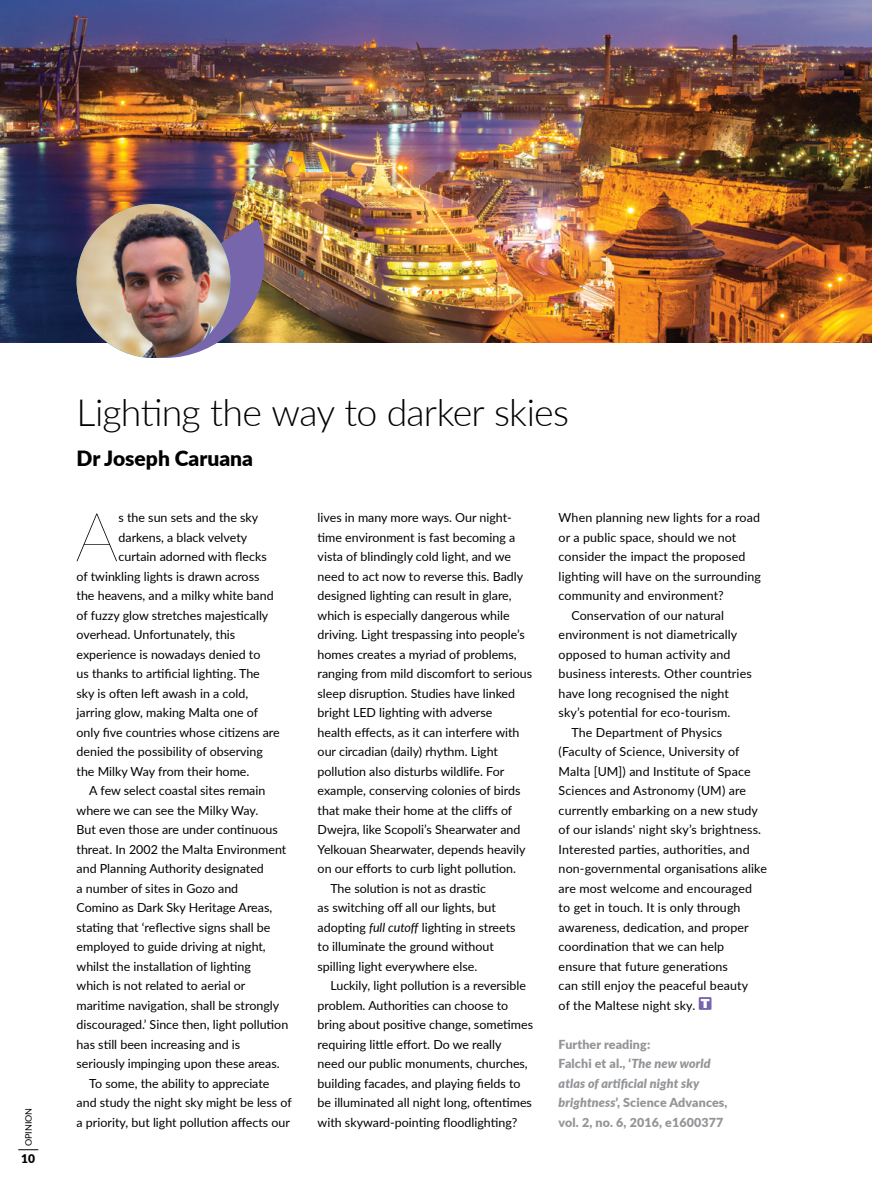
<style>
.page{position:relative;width:872px;height:1191px;background:#fff}
.page>*{position:absolute;margin:0;border:0;box-sizing:border-box;transform-origin:0 0}
.t1{font:100 68.1px "Lato";color:#000}
.t2{font:300 37.5px "Lato";letter-spacing:-.02em;color:#000}
.t3{font:900 21px "Lato";color:#000}
.t4{font:12.45px "Lato";color:#000}
.t5{font:900 12.45px/19.5px "Lato";letter-spacing:.01em;color:#939598}
.t6{font:900 12px "Lato";color:#000}
.t7{font:9px "Lato";color:#000}
.s1{font-style:italic}
</style>
<div class="page">
<img style="left:0;top:0;width:872px;height:342px">
<svg style="left:18px;top:1149px;width:20px;height:1px"></svg>
<img style="left:92px;top:219px;width:173px;height:139px">
<img style="left:77px;top:204px;width:153px;height:154px;border-radius:77px">
<svg style="left:698px;top:997px;width:13px;height:13px"></svg>
<p class="t7" style="left:22px;top:1146px;width:38px;rotate:-90deg">Opinion</p>
<p class="t6" style="left:21px;top:1149px;width:15px">10</p>
<h2 class="t2" style="left:77px;top:386px;width:494px">Lighting the way to darker skies</h2>
<h3 class="t3" style="left:77px;top:442px;width:178px">Dr Joseph Caruana</h3>
<h1 class="t1" style="left:75px;top:491px;width:45px">A</h1>
<p class="t4" style="left:118px;top:509px;width:141px">s the sun sets and the sky</p>
<p class="t4" style="left:118px;top:528px;width:130px">darkens, a black velvety</p>
<p class="t4" style="left:118px;top:548px;width:150px">curtain adorned with flecks</p>
<p class="t4" style="left:77px;top:567px;width:184px">of twinkling lights is drawn across</p>
<p class="t4" style="left:77px;top:587px;width:199px">the heavens, and a milky white band</p>
<p class="t4" style="left:77px;top:606px;width:193px">of fuzzy glow stretches majestically</p>
<p class="t4" style="left:77px;top:626px;width:160px">overhead. Unfortunately, this</p>
<p class="t4" style="left:77px;top:645px;width:185px">experience is nowadays denied to</p>
<p class="t4" style="left:77px;top:665px;width:185px">us thanks to artificial lighting. The</p>
<p class="t4" style="left:77px;top:684px;width:173px">sky is often left awash in a cold,</p>
<p class="t4" style="left:77px;top:704px;width:183px">jarring glow, making Malta one of</p>
<p class="t4" style="left:77px;top:723px;width:205px">only five countries whose citizens are</p>
<p class="t4" style="left:77px;top:743px;width:188px">denied the possibility of observing</p>
<p class="t4" style="left:77px;top:762px;width:174px">the Milky Way from their home.</p>
<p class="t4" style="left:89px;top:782px;width:178px">A few select coastal sites remain</p>
<p class="t4" style="left:77px;top:801px;width:183px">where we can see the Milky Way.</p>
<p class="t4" style="left:77px;top:821px;width:203px">But even those are under continuous</p>
<p class="t4" style="left:77px;top:840px;width:211px">threat. In 2002 the Malta Environment</p>
<p class="t4" style="left:77px;top:860px;width:189px">and Planning Authority designated</p>
<p class="t4" style="left:77px;top:879px;width:163px">a number of sites in Gozo and</p>
<p class="t4" style="left:77px;top:899px;width:197px">Comino as Dark Sky Heritage Areas,</p>
<p class="t4" style="left:77px;top:918px;width:195px">stating that ‘reflective signs shall be</p>
<p class="t4" style="left:77px;top:937px;width:191px">employed to guide driving at night,</p>
<p class="t4" style="left:77px;top:957px;width:176px">whilst the installation of lighting</p>
<p class="t4" style="left:77px;top:976px;width:170px">which is not related to aerial or</p>
<p class="t4" style="left:77px;top:996px;width:204px">maritime navigation, shall be strongly</p>
<p class="t4" style="left:77px;top:1015px;width:213px">discouraged.’ Since then, light pollution</p>
<p class="t4" style="left:77px;top:1035px;width:165px">has still been increasing and is</p>
<p class="t4" style="left:77px;top:1054px;width:205px">seriously impinging upon these areas.</p>
<p class="t4" style="left:89px;top:1074px;width:182px">To some, the ability to appreciate</p>
<p class="t4" style="left:77px;top:1093px;width:217px">and study the night sky might be less of</p>
<p class="t4" style="left:77px;top:1113px;width:215px">a priority, but light pollution affects our</p>
<p class="t4" style="left:317px;top:508px;width:196px">lives in many more ways. Our night-</p>
<p class="t4" style="left:317px;top:528px;width:199px">time environment is fast becoming a</p>
<p class="t4" style="left:317px;top:547px;width:195px">vista of blindingly cold light, and we</p>
<p class="t4" style="left:317px;top:567px;width:207px">need to act now to reverse this. Badly</p>
<p class="t4" style="left:317px;top:586px;width:196px">designed lighting can result in glare,</p>
<p class="t4" style="left:317px;top:606px;width:194px">which is especially dangerous while</p>
<p class="t4" style="left:317px;top:625px;width:209px">driving. Light trespassing into people’s</p>
<p class="t4" style="left:317px;top:645px;width:201px">homes creates a myriad of problems,</p>
<p class="t4" style="left:317px;top:664px;width:216px">ranging from mild discomfort to serious</p>
<p class="t4" style="left:317px;top:684px;width:199px">sleep disruption. Studies have linked</p>
<p class="t4" style="left:317px;top:703px;width:176px">bright LED lighting with adverse</p>
<p class="t4" style="left:317px;top:723px;width:203px">health effects, as it can interfere with</p>
<p class="t4" style="left:317px;top:742px;width:182px">our circadian (daily) rhythm. Light</p>
<p class="t4" style="left:317px;top:762px;width:188px">pollution also disturbs wildlife. For</p>
<p class="t4" style="left:317px;top:781px;width:204px">example, conserving colonies of birds</p>
<p class="t4" style="left:317px;top:801px;width:196px">that make their home at the cliffs of</p>
<p class="t4" style="left:317px;top:820px;width:204px">Dwejra, like Scopoli’s Shearwater and</p>
<p class="t4" style="left:317px;top:840px;width:209px">Yelkouan Shearwater, depends heavily</p>
<p class="t4" style="left:317px;top:859px;width:200px">on our efforts to curb light pollution.</p>
<p class="t4" style="left:330px;top:879px;width:157px">The solution is not as drastic</p>
<p class="t4" style="left:317px;top:898px;width:180px">as switching off all our lights, but</p>
<p class="t4" style="left:317px;top:918px;width:199px">adopting <span class="s1">full cutoff</span> lighting in streets</p>
<p class="t4" style="left:317px;top:937px;width:178px">to illuminate the ground without</p>
<p class="t4" style="left:317px;top:957px;width:161px">spilling light everywhere else.</p>
<p class="t4" style="left:330px;top:976px;width:197px">Luckily, light pollution is a reversible</p>
<p class="t4" style="left:317px;top:996px;width:192px">problem. Authorities can choose to</p>
<p class="t4" style="left:317px;top:1015px;width:217px">bring about positive change, sometimes</p>
<p class="t4" style="left:317px;top:1035px;width:185px">requiring little effort. Do we really</p>
<p class="t4" style="left:317px;top:1054px;width:212px">need our public monuments, churches,</p>
<p class="t4" style="left:317px;top:1074px;width:204px">building facades, and playing fields to</p>
<p class="t4" style="left:317px;top:1093px;width:216px">be illuminated all night long, oftentimes</p>
<p class="t4" style="left:317px;top:1113px;width:201px">with skyward-pointing floodlighting?</p>
<p class="t4" style="left:558px;top:508px;width:203px">When planning new lights for a road</p>
<p class="t4" style="left:558px;top:528px;width:179px">or a public space, should we not</p>
<p class="t4" style="left:558px;top:547px;width:188px">consider the impact the proposed</p>
<p class="t4" style="left:558px;top:567px;width:204px">lighting will have on the surrounding</p>
<p class="t4" style="left:558px;top:586px;width:167px">community and environment?</p>
<p class="t4" style="left:571px;top:606px;width:154px">Conservation of our natural</p>
<p class="t4" style="left:558px;top:625px;width:180px">environment is not diametrically</p>
<p class="t4" style="left:558px;top:645px;width:173px">opposed to human activity and</p>
<p class="t4" style="left:558px;top:664px;width:195px">business interests. Other countries</p>
<p class="t4" style="left:558px;top:684px;width:172px">have long recognised the night</p>
<p class="t4" style="left:558px;top:703px;width:173px">sky’s potential for eco-tourism.</p>
<p class="t4" style="left:571px;top:723px;width:152px">The Department of Physics</p>
<p class="t4" style="left:558px;top:742px;width:182px">(Faculty of Science, University of</p>
<p class="t4" style="left:558px;top:762px;width:193px">Malta [UM]) and Institute of Space</p>
<p class="t4" style="left:558px;top:781px;width:189px">Sciences and Astronomy (UM) are</p>
<p class="t4" style="left:558px;top:801px;width:201px">currently embarking on a new study</p>
<p class="t4" style="left:558px;top:820px;width:204px">of our islands' night sky’s brightness.</p>
<p class="t4" style="left:558px;top:840px;width:192px">Interested parties, authorities, and</p>
<p class="t4" style="left:558px;top:859px;width:210px">non-governmental organisations alike</p>
<p class="t4" style="left:558px;top:879px;width:195px">are most welcome and encouraged</p>
<p class="t4" style="left:558px;top:898px;width:183px">to get in touch. It is only through</p>
<p class="t4" style="left:558px;top:918px;width:191px">awareness, dedication, and proper</p>
<p class="t4" style="left:558px;top:937px;width:167px">coordination that we can help</p>
<p class="t4" style="left:558px;top:957px;width:171px">ensure that future generations</p>
<p class="t4" style="left:558px;top:976px;width:191px">can still enjoy the peaceful beauty</p>
<p class="t4" style="left:558px;top:996px;width:138px">of the Maltese night sky.</p>
<p class="t5" style="left:558px;top:1034px;width:170px">Further reading:<br>Falchi et al., ‘<span class="s1">The new world atlas of artificial night sky brightness</span>’, Science Advances, vol. 2, no. 6, 2016, e1600377</p>
</div>
